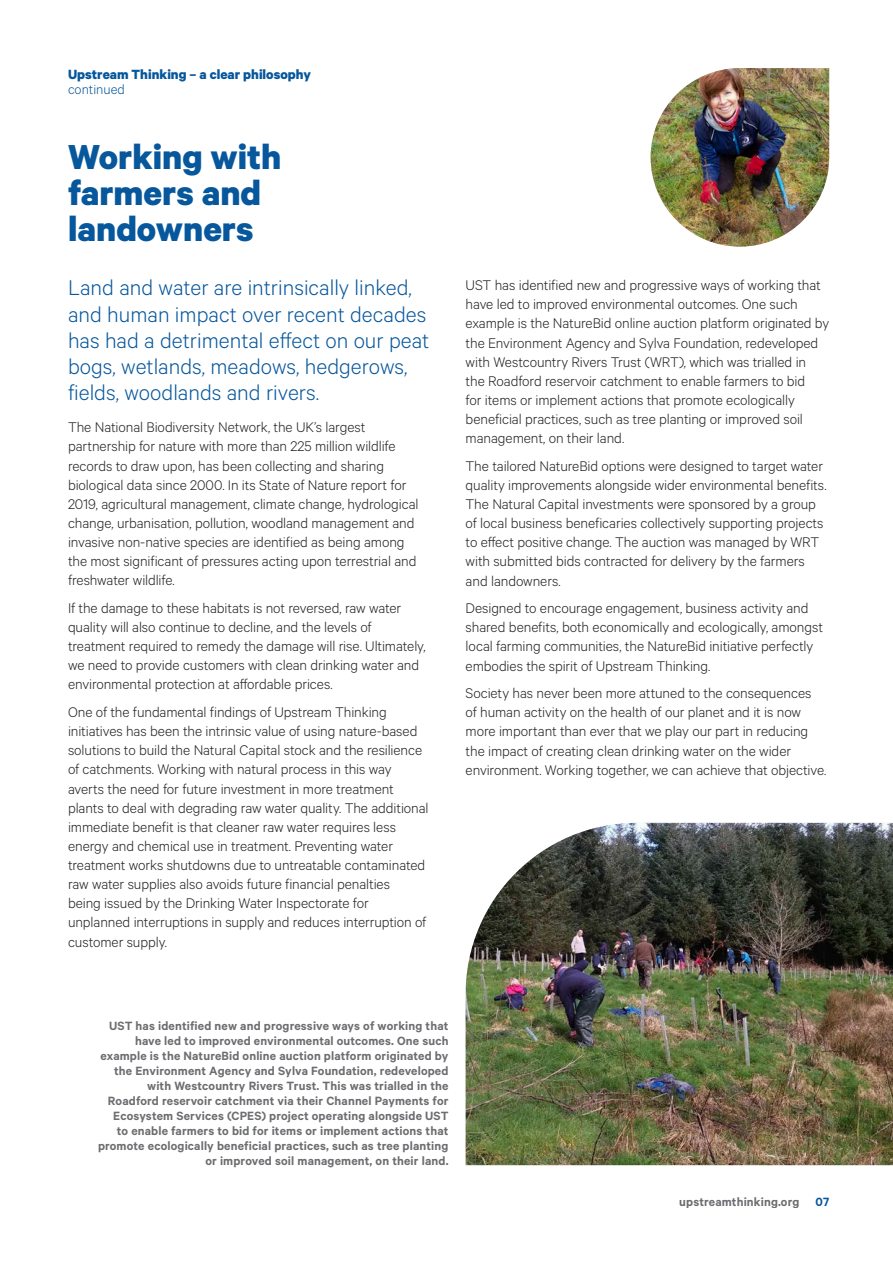
<style>
.page{position:relative;width:893px;height:1263px;background:#fff}
.page>*{position:absolute;margin:0;border:0;box-sizing:border-box;transform-origin:0 0}
.Section_header{font:700 39px/36px "Calibre";color:#06579c}
.Section_header_light{font:300 24px/26.2px "Calibre";color:#06579c}
.Body{font:300 15.75px/19px "Calibre";letter-spacing:-.005em;color:#231f20}
.t1{font:700 15px "Calibre";color:#06579c}
.t2{font:300 15px "Calibre";color:#06579c}
.Captions{font:600 13.5px/15px "Calibre";letter-spacing:.01em;color:#6c6d70;text-align:right}
.t3{font:600 13.5px "Calibre";color:#06579c}
</style>
<div class="page">
<img style="left:651px;top:68px;width:178px;height:179px">
<img style="left:466px;top:823px;width:427px;height:342px">
<p class="t1" style="left:68px;top:65px;width:245px">Upstream Thinking – a clear philosophy</p>
<p class="t2" style="left:68px;top:81px;width:58px">continued</p>
<p class="Section_header" style="left:68px;top:137px;width:215px">Working with farmers and landowners</p>
<p class="Section_header_light" style="left:68px;top:274px;width:363px">Land and water are intrinsically linked, and human impact over recent decades has had a detrimental effect on our peat bogs, wetlands, meadows, hedgerows, fields, woodlands and rivers.</p>
<p class="Body" style="left:68px;top:417px;width:352px">The National Biodiversity Network, the UK’s largest partnership for nature with more than 225 million wildlife records to draw upon, has been collecting and sharing biological data since 2000. In its State of Nature report for 2019, agricultural management, climate change, hydrological change, urbanisation, pollution, woodland management and invasive non-native species are identified as being among the most significant of pressures acting upon terrestrial and freshwater wildlife.</p>
<p class="Body" style="left:68px;top:598px;width:359px">If the damage to these habitats is not reversed, raw water quality will also continue to decline, and the levels of treatment required to remedy the damage will rise. Ultimately, we need to provide customers with clean drinking water and environmental protection at affordable prices.</p>
<p class="Body" style="left:68px;top:702px;width:362px">One of the fundamental findings of Upstream Thinking initiatives has been the intrinsic value of using nature-based solutions to build the Natural Capital stock and the resilience of catchments. Working with natural process in this way averts the need for future investment in more treatment plants to deal with degrading raw water quality. The additional immediate benefit is that cleaner raw water requires less energy and chemical use in treatment. Preventing water treatment works shutdowns due to untreatable contaminated raw water supplies also avoids future financial penalties<br>being issued by the Drinking Water Inspectorate for unplanned interruptions in supply and reduces interruption of customer supply.</p>
<p class="Body" style="left:466px;top:275px;width:365px">UST has identified new and progressive ways of working that have led to improved environmental outcomes. One such example is the NatureBid online auction platform originated by the Environment Agency and Sylva Foundation, redeveloped with Westcountry Rivers Trust (WRT), which was trialled in the Roadford reservoir catchment to enable farmers to bid<br>for items or implement actions that promote ecologically beneficial practices, such as tree planting or improved soil management, on their land.</p>
<p class="Body" style="left:466px;top:456px;width:362px">The tailored NatureBid options were designed to target water quality improvements alongside wider environmental benefits.<br>The Natural Capital investments were sponsored by a group of local business beneficaries collectively supporting projects to effect positive change. The auction was managed by WRT with submitted bids contracted for delivery by the farmers and landowners.</p>
<p class="Body" style="left:466px;top:598px;width:359px">Designed to encourage engagement, business activity and shared benefits, both economically and ecologically, amongst local farming communities, the NatureBid initiative perfectly embodies the spirit of Upstream Thinking.</p>
<p class="Body" style="left:466px;top:683px;width:362px">Society has never been more attuned to the consequences of human activity on the health of our planet and it is now more important than ever that we play our part in reducing the impact of creating clean drinking water on the wider environment. Working together, we can achieve that objective.</p>
<p class="Captions" style="left:98px;top:1018px;width:352px">UST has identified new and progressive ways of working that have led to improved environmental outcomes. One such example is the NatureBid online auction platform originated by the Environment Agency and Sylva Foundation, redeveloped with Westcountry Rivers Trust. This was trialled in the Roadford reservoir catchment via their Channel Payments for Ecosystem Services (CPES) project operating alongside UST<br>to enable farmers to bid for items or implement actions that promote ecologically beneficial practices, such as tree planting or improved soil management, on their land.</p>
<p class="Captions" style="left:679px;top:1193px;width:122px">upstreamthinking.org</p>
<p class="t3" style="left:816px;top:1193px;width:15px">07</p>
</div>
